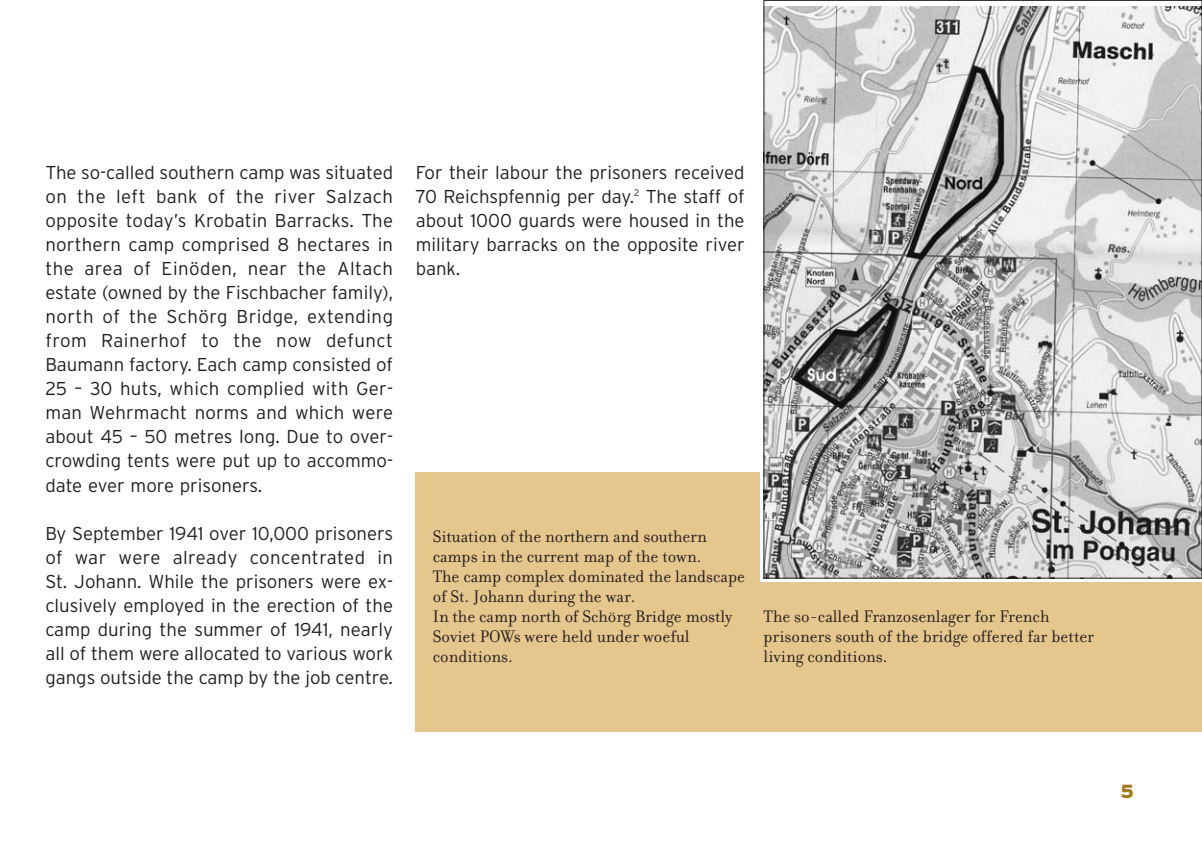
<style>
.page{position:relative;width:1202px;height:865px;background:#fff}
.page>*{position:absolute;margin:0;border:0;box-sizing:border-box;transform-origin:0 0}
.t1{font:900 19px "Interstate";color:#a27b1e}
.t2{font:300 18.6px/24px "Interstate";color:#231f20;text-align:justify}
.t3{font:18px/20px "Filosofia";color:#231f20}
</style>
<div class="page">
<div style="left:416px;top:472px;width:786px;height:259px;background:#e5c68c"></div>
<img style="left:765px;top:6px;width:435px;height:570px">
<p class="t2" style="left:45px;top:161px;width:349px">The so-called southern camp was situated on the left bank of the river Salzach opposite today’s Krobatin Barracks. The northern camp comprised 8 hectares in the area of Einöden, near the Altach estate (owned by the Fischbacher family), north of the Schörg Bridge, extending from Rainerhof to the now defunct Baumann factory. Each camp consisted of 25 – 30 huts, which complied with Ger&shy;man Wehrmacht norms and which were about 45 – 50 metres long. Due to over&shy;crowding tents were put up to accommo&shy;date ever more prisoners.</p>
<p class="t2" style="left:45px;top:521px;width:349px">By September 1941 over 10,000 prisoners of war were already concentrated in St. Johann. While the prisoners were ex&shy;clusively employed in the erection of the camp during the summer of 1941, nearly all of them were allocated to various work gangs outside the camp by the job centre.</p>
<p class="t3" style="left:433px;top:526px;width:314px">Situation of the northern and southern camps in the current map of the town.<br>The camp complex dominated the landscape of St. Johann during the war.<br>In the camp north of Schörg Bridge mostly Soviet POWs were held under woeful conditions.</p>
<p class="t2" style="left:416px;top:161px;width:330px">For their labour the prisoners received 70 Reichspfennig per day.<sup>2</sup> The staff of about 1000 guards were housed in the military barracks on the opposite river bank.</p>
<p class="t3" style="left:763px;top:605px;width:332px">The so-called Franzosenlager for French prisoners south of the bridge offered far better living conditions.</p>
<p class="t1" style="left:1120px;top:780px;width:15px">5</p>
</div>
